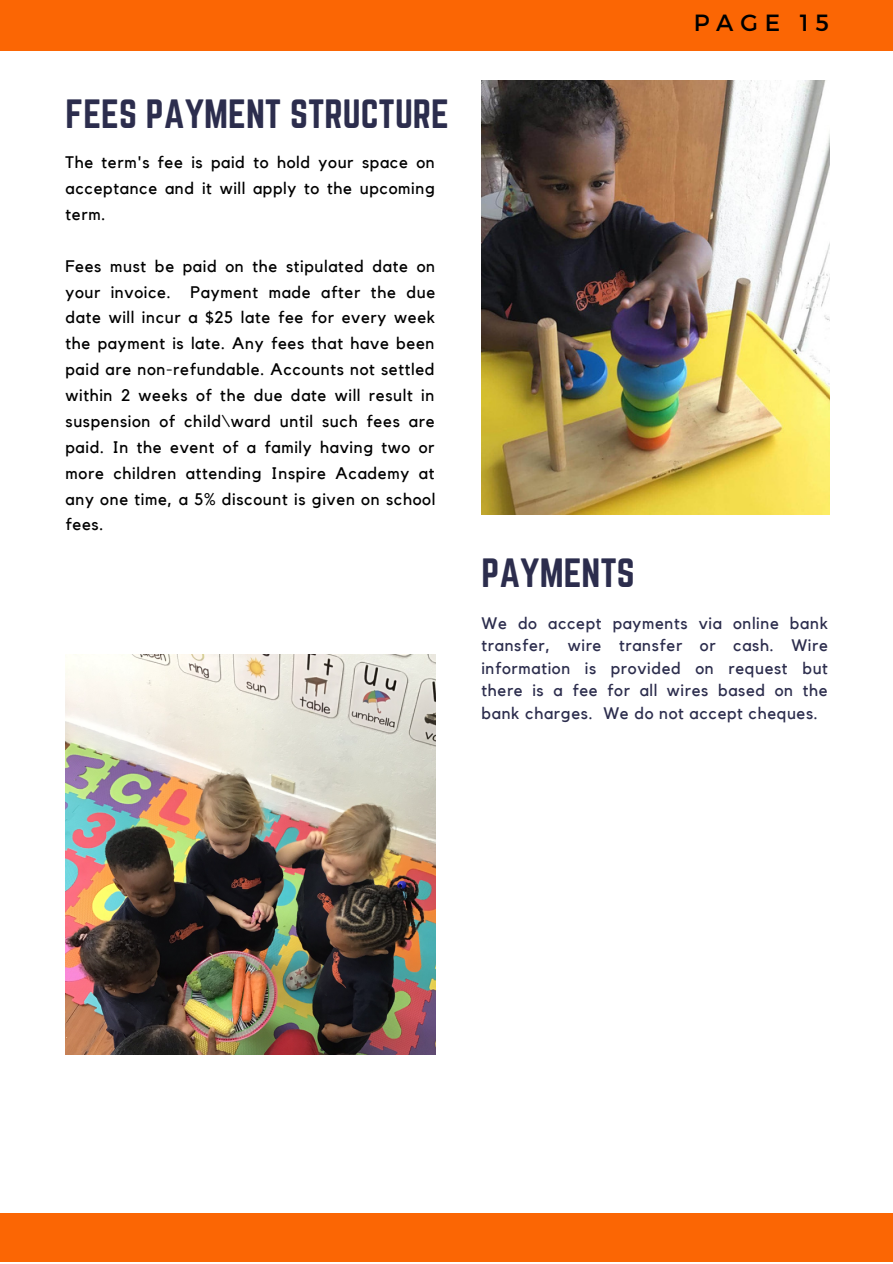
<style>
.page{position:relative;width:893px;height:1264px;background:#fff}
.page>*{position:absolute;margin:0;border:0;box-sizing:border-box;transform-origin:0 0}
.t1{font:35.7px "Norwester";color:#2c2d4d}
.t2{font:23.4px "Montserrat";letter-spacing:.29em;color:#000}
.t3{font:16.65px/25.8px "Kollektif";letter-spacing:.04em;color:#000;text-align:justify}
.t4{font:16.65px/22.5px "Kollektif";letter-spacing:.04em;color:#2c2d4d;text-align:justify}
</style>
<div class="page">
<div style="left:0;top:0;width:892px;height:51px;background:#fb6604"></div>
<div style="left:0;top:1213px;width:892px;height:48px;background:#fb6604"></div>
<img style="left:65px;top:655px;width:370px;height:399px">
<img style="left:481px;top:80px;width:348px;height:434px">
<h1 class="t1" style="left:65px;top:92px;width:385px">FEES PAYMENT STRUCTURE</h1>
<p class="t3" style="left:65px;top:150px;width:371px">The term's fee is paid to hold your space on acceptance and it will apply to the upcoming term.</p>
<p class="t3" style="left:65px;top:254px;width:371px">Fees must be paid on the stipulated date on your invoice. Payment made after the due date will incur a $25 late fee for every week the payment is late. Any fees that have been paid are non-refundable. Accounts not settled within 2 weeks of the due date will result in suspension of child\ward until such fees are paid. In the event of a family having two or more children attending Inspire Academy at any one time, a 5% discount is given on school fees.</p>
<h2 class="t2" style="left:693px;top:8px;width:137px">PAGE 15</h2>
<h1 class="t1" style="left:481px;top:551px;width:155px">PAYMENTS</h1>
<p class="t4" style="left:481px;top:612px;width:348px">We do accept payments via online bank transfer, wire transfer or cash. Wire information is provided on request but there is a fee for all wires based on the bank charges. We do not accept cheques.</p>
</div>
